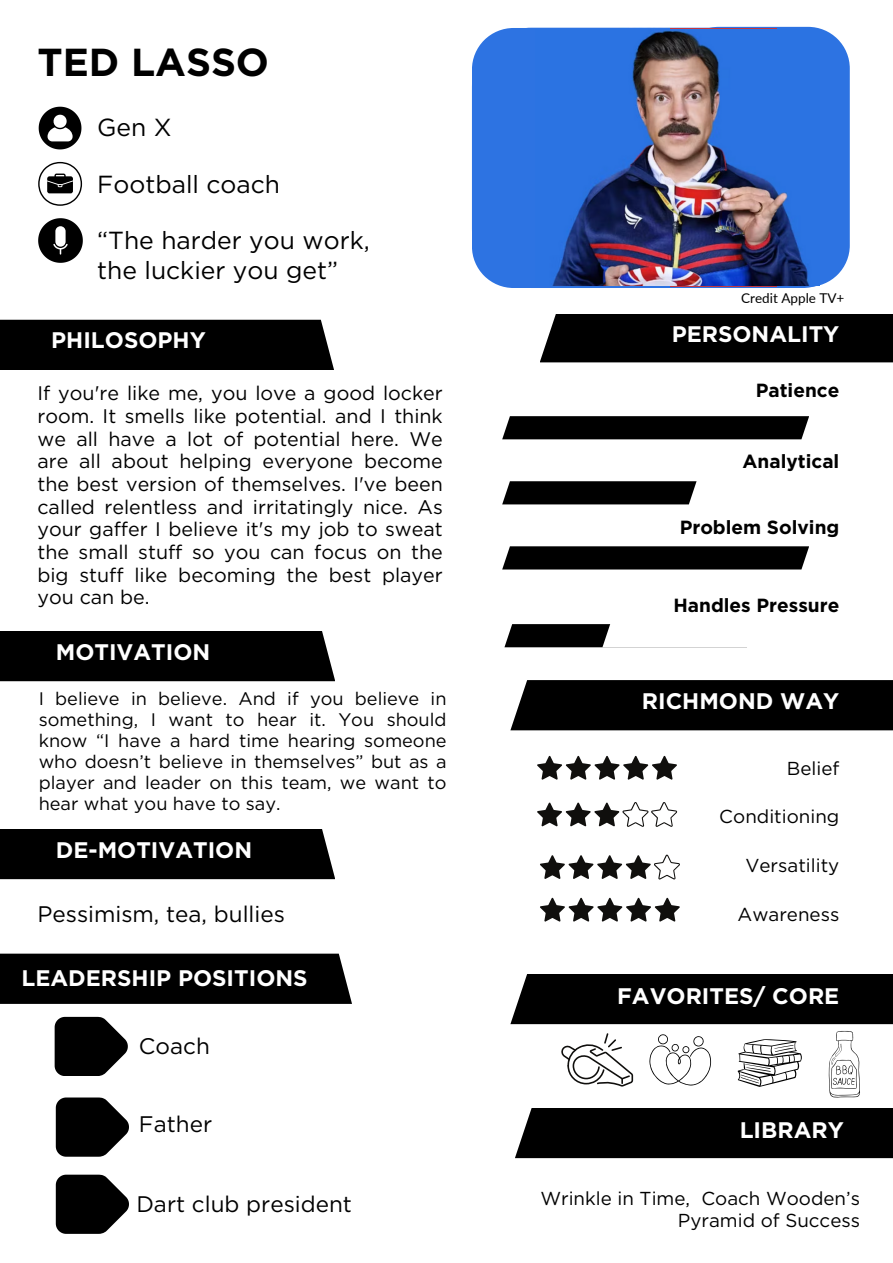
<style>
.page{position:relative;width:893px;height:1263px;background:#fff}
.page>*{position:absolute;margin:0;border:0;box-sizing:border-box;transform-origin:0 0}
.t1{font:700 39px "Gotham";color:#000}
.t2{font:24.67px/29.3px "Gotham";color:#000}
.t3{font:700 22.5px "Gotham";color:#fff}
.t4{font:22.5px "Gotham";color:#000}
.t5{font:19.65px/22.6px "Gotham";color:#000;text-align:justify}
.t6{font:700 19.05px "Gotham";color:#000}
.t7{font:18.75px/21.9px "Gotham";color:#000;text-align:right}
.t8{font:18.15px/20.9px "Gotham";color:#000;text-align:justify}
.t9{font:13.5px "Lato";color:#000}
</style>
<div class="page">
<div style="left:0;top:320px;width:334px;height:50px;background:#000"></div>
<div style="left:0;top:631px;width:335px;height:50px;background:#000"></div>
<svg style="left:39px;top:107px;width:42px;height:42px"></svg>
<div style="left:540px;top:314px;width:353px;height:48px;background:#000"></div>
<svg style="left:502px;top:481px;width:195px;height:23px;background:#0d0d0d"></svg>
<svg style="left:502px;top:546px;width:307px;height:23px;background:#090909"></svg>
<div style="left:510px;top:680px;width:383px;height:50px;background:#000"></div>
<svg style="left:540px;top:855px;width:140px;height:24px"></svg>
<svg style="left:537px;top:802px;width:140px;height:25px"></svg>
<svg style="left:537px;top:756px;width:140px;height:24px"></svg>
<svg style="left:540px;top:898px;width:140px;height:24px"></svg>
<svg style="left:38px;top:162px;width:44px;height:44px"></svg>
<svg style="left:38px;top:218px;width:45px;height:45px"></svg>
<div style="left:0;top:954px;width:352px;height:50px;background:#000"></div>
<svg style="left:55px;top:1017px;width:73px;height:59px;background:#292929"></svg>
<svg style="left:56px;top:1097px;width:73px;height:59px"></svg>
<svg style="left:56px;top:1174px;width:73px;height:60px"></svg>
<svg style="left:504px;top:624px;width:107px;height:23px;background:#161616"></svg>
<svg style="left:502px;top:416px;width:307px;height:23px;background:#080808"></svg>
<div style="left:0;top:829px;width:335px;height:50px;background:#000"></div>
<div style="left:515px;top:1108px;width:378px;height:50px;background:#000"></div>
<div style="left:510px;top:974px;width:383px;height:50px;background:#000"></div>
<svg style="left:561px;top:1033px;width:72px;height:53px"></svg>
<svg style="left:649px;top:1034px;width:62px;height:51px"></svg>
<svg style="left:737px;top:1039px;width:65px;height:48px"></svg>
<svg style="left:828px;top:1031px;width:32px;height:67px"></svg>
<div style="left:472px;top:28px;width:340px;height:260px;background:#2d73e2"></div>
<svg style="left:677px;top:27px;width:173px;height:260px;background:#447ee0"></svg>
<img style="left:535px;top:30px;width:284px;height:256px">
<p class="t1" style="left:37px;top:38px;width:233px">TED LASSO</p>
<p class="t2" style="left:97px;top:113px;width:76px">Gen X</p>
<p class="t2" style="left:97px;top:169px;width:184px">Football coach</p>
<p class="t2" style="left:97px;top:226px;width:274px">“The harder you work, the luckier you get”</p>
<p class="t3" style="left:51px;top:327px;width:156px">PHILOSOPHY</p>
<p class="t5" style="left:37px;top:382px;width:407px">If you're like me, you love a good locker room. It smells like potential. and I think we all have a lot of potential here. We are all about helping everyone become the best version of themselves. I've been called relentless and irritatingly nice. As your gaffer I believe it's my job to sweat the small stuff so you can focus on the big stuff like becoming the best player you can be.</p>
<p class="t3" style="left:56px;top:639px;width:156px">MOTIVATION</p>
<p class="t8" style="left:39px;top:688px;width:409px">I believe in believe. And if you believe in something, I want to hear it. You should know “I have a hard time hearing someone who doesn’t believe in themselves” but as a player and leader on this team, we want to hear what you have to say.</p>
<p class="t3" style="left:56px;top:837px;width:198px">DE-MOTIVATION</p>
<p class="t4" style="left:37px;top:900px;width:249px">Pessimism, tea, bullies</p>
<p class="t3" style="left:21px;top:964px;width:288px">LEADERSHIP POSITIONS</p>
<p class="t4" style="left:139px;top:1033px;width:72px">Coach</p>
<p class="t4" style="left:139px;top:1110px;width:75px">Father</p>
<p class="t4" style="left:136px;top:1190px;width:217px">Dart club president</p>
<p class="t9" style="left:741px;top:290px;width:105px">Credit Apple TV+</p>
<p class="t3" style="left:671px;top:321px;width:169px">PERSONALITY</p>
<p class="t6" style="left:755px;top:379px;width:85px">Patience</p>
<p class="t6" style="left:742px;top:449px;width:98px">Analytical</p>
<p class="t6" style="left:679px;top:515px;width:161px">Problem Solving</p>
<p class="t6" style="left:673px;top:593px;width:167px">Handles Pressure</p>
<p class="t3" style="left:642px;top:688px;width:199px">RICHMOND WAY</p>
<p class="t7" style="left:787px;top:757px;width:54px">Belief</p>
<p class="t7" style="left:719px;top:806px;width:122px">Conditioning</p>
<p class="t7" style="left:745px;top:854px;width:95px">Versatility</p>
<p class="t7" style="left:737px;top:903px;width:103px">Awareness</p>
<p class="t3" style="left:617px;top:982px;width:224px">FAVORITES/ CORE</p>
<p class="t3" style="left:739px;top:1116px;width:106px">LIBRARY</p>
<p class="t7" style="left:540px;top:1188px;width:321px">Wrinkle in Time, Coach Wooden’s<br>Pyramid of Success</p>
</div>
